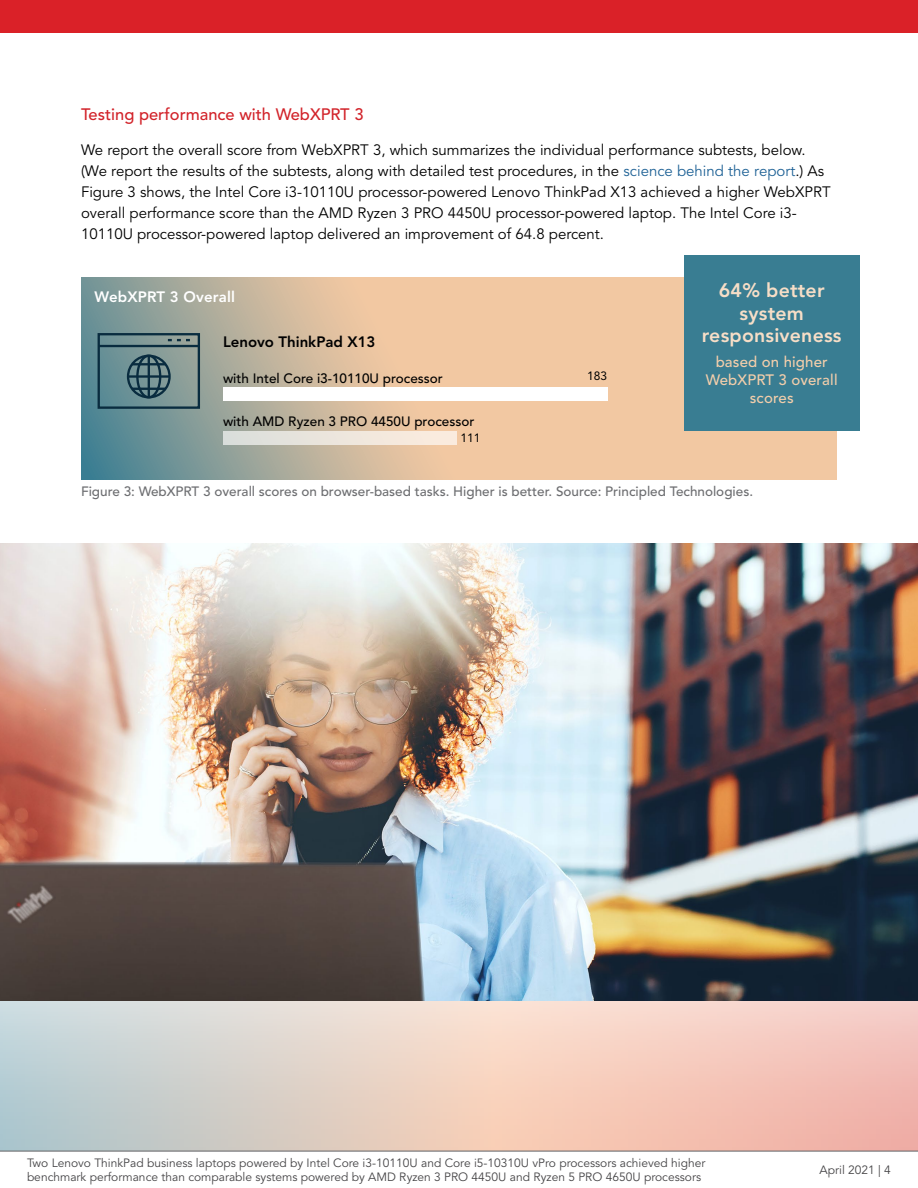
<style>
.page{position:relative;width:918px;height:1188px;background:#fff}
.page>*{position:absolute;margin:0;border:0;box-sizing:border-box;transform-origin:0 0}
.t1{font:800 19.5px/22.5px "Avenir LT Pro";letter-spacing:.01em;color:#f7dec7;text-align:center}
.t2{font:500 16.5px "Avenir LT Pro";color:#d2232a}
.t3{font:15px/21px "Avenir LT Pro";color:#000}
.t4{font:500 15px/18px "Avenir LT Pro";letter-spacing:.01em;color:#f3ceab;text-align:center}
.t5{font:800 15px "Avenir LT Pro";color:#000}
.t6{font:800 15px "Avenir LT Pro";letter-spacing:.01em;color:#fff}
.t7{font:500 13.5px "Avenir LT Pro";color:#6d6e71}
.t8{font:500 13.5px "Avenir LT Pro";color:#000}
.t9{font:12px/14.4px "Avenir LT Pro";color:#464547}
.t10{font:12px "Avenir LT Pro";color:#000}
.s1{color:#1f6296}
</style>
<div class="page">
<svg style="left:81px;top:278px;width:756px;height:202px;background:#cdb89e"></svg>
<div style="left:684px;top:255px;width:176px;height:175px;background:#397d92"></div>
<div style="left:223px;top:387px;width:384px;height:14px;background:#fff"></div>
<svg style="left:223px;top:431px;width:233px;height:13px;background:#ece5dc"></svg>
<div style="left:98px;top:333px;width:102px;height:76px;border:2px solid #092c3f"></div>
<hr style="left:99px;top:345px;width:100px;height:2px;background:#092c3f">
<svg style="left:168px;top:339px;width:22px;height:2px"></svg>
<div style="left:127px;top:355px;width:44px;height:43px;border:2px solid #092c3f;border-radius:50%"></div>
<div style="left:136px;top:355px;width:25px;height:43px;border:2px solid #092c3f;border-radius:50%"></div>
<hr style="left:148px;top:356px;width:2px;height:41px;background:#092c3f">
<hr style="left:128px;top:375px;width:42px;height:3px;background:#092c3f">
<hr style="left:132px;top:363px;width:34px;height:2px;background:#092c3f">
<hr style="left:132px;top:388px;width:34px;height:2px;background:#092c3f">
<svg style="left:0;top:1000px;width:918px;height:151px;background:#e3cdc4"></svg>
<img style="left:0;top:543px;width:918px;height:457px">
<hr style="left:0;top:1151px;width:918px;height:1px;background:#616264">
<div style="left:0;top:0;width:918px;height:32px;background:#da2128"></div>
<p class="t2" style="left:81px;top:105px;width:284px">Testing performance with WebXPRT 3</p>
<p class="t3" style="left:81px;top:140px;width:751px">We report the overall score from WebXPRT 3, which summarizes the individual performance subtests, below. (We report the results of the subtests, along with detailed test procedures, in the <span class="s1">science behind the report</span>.) As Figure 3 shows, the Intel Core i3-10110U processor-powered Lenovo ThinkPad X13 achieved a higher WebXPRT overall performance score than the AMD Ryzen 3 PRO 4450U processor-powered laptop. The Intel Core i3- 10110U processor-powered laptop delivered an improvement of 64.8 percent.</p>
<p class="t6" style="left:94px;top:288px;width:142px">WebXPRT 3 Overall</p>
<p class="t5" style="left:223px;top:332px;width:154px">Lenovo ThinkPad X13</p>
<p class="t8" style="left:223px;top:370px;width:221px">with Intel Core i3-10110U processor</p>
<p class="t8" style="left:223px;top:414px;width:253px">with AMD Ryzen 3 PRO 4450U processor</p>
<p class="t10" style="left:461px;top:431px;width:22px">111</p>
<p class="t10" style="left:587px;top:368px;width:22px">183</p>
<h1 class="t1" style="left:702px;top:279px;width:141px">64% better system responsiveness</h1>
<p class="t4" style="left:706px;top:353px;width:133px">based on higher<br>WebXPRT 3 overall scores</p>
<p class="t7" style="left:81px;top:484px;width:674px">Figure 3: WebXPRT 3 overall scores on browser-based tasks. Higher is better. Source: Principled Technologies.</p>
<p class="t9" style="left:27px;top:1156px;width:680px">Two Lenovo ThinkPad business laptops powered by Intel Core i3-10110U and Core i5-10310U vPro processors achieved higher benchmark performance than comparable systems powered by AMD Ryzen 3 PRO 4450U and Ryzen 5 PRO 4650U processors</p>
<p class="t9" style="left:820px;top:1163px;width:73px">April 2021 | 4</p>
</div>
